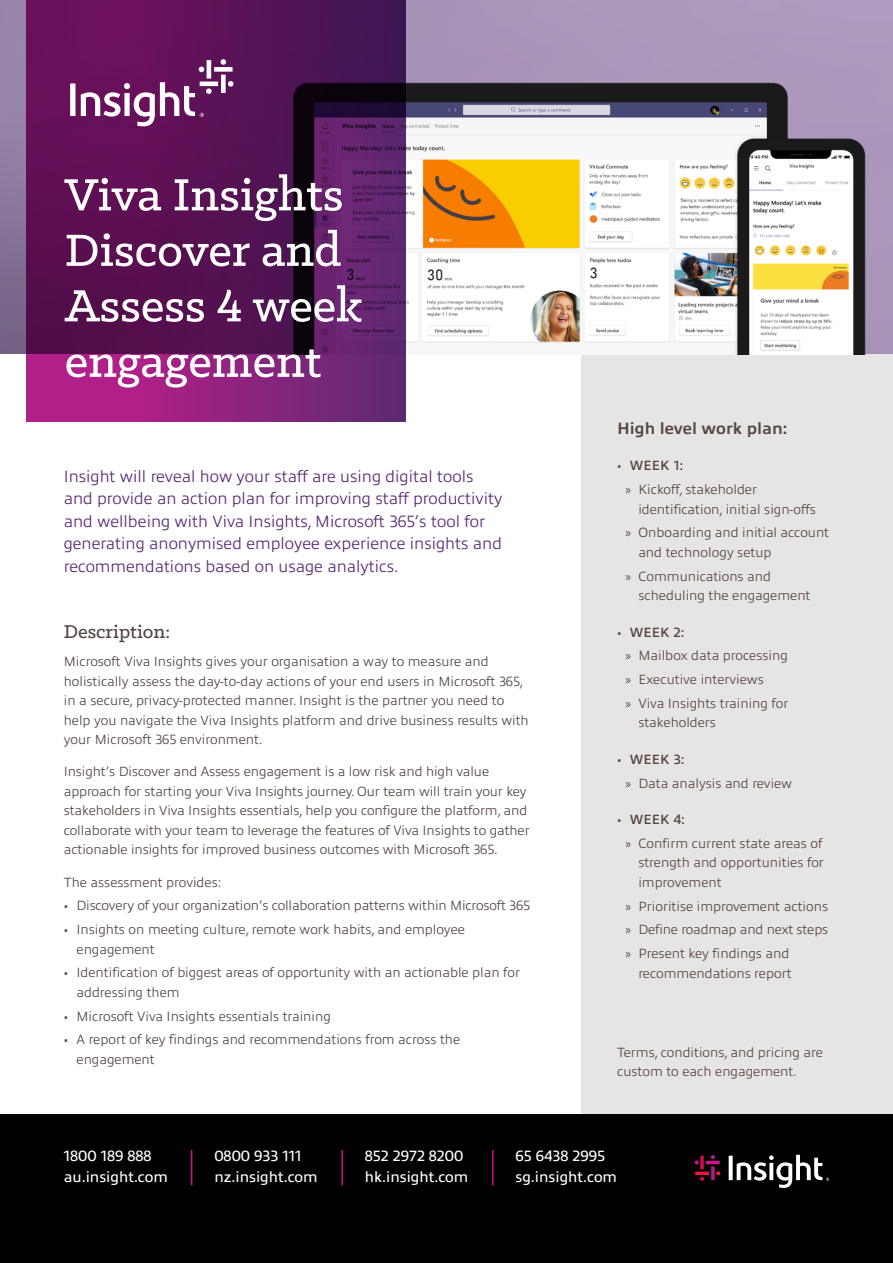
<style>
.page{position:relative;width:893px;height:1263px;background:#fff}
.page>*{position:absolute;margin:0;border:0;box-sizing:border-box;transform-origin:0 0}
.t1{font:500 51px/55.5px "Klinic Slab";color:#fff}
.t2{font:500 21px "Klinic Slab";color:#554742}
.t3{font:300 16.5px/22.5px "Allumi Pro";color:#5b2973}
.t4{font:700 16.5px "Allumi Pro";color:#554742}
.t5{font:15px/21px "Allumi Pro";color:#fff}
.t6{font:300 13.5px/19.5px "Allumi Pro";color:#554742}
.s1{font-weight:600}
.s2{font-family:"Myriad Pro";font-weight:400}
</style>
<div class="page">
<div style="left:581px;top:321px;width:312px;height:942px;background:#e6e5e4"></div>
<div style="left:0;top:1114px;width:893px;height:149px;background:#000"></div>
<img style="left:0;top:0;width:893px;height:354px">
<img style="left:405px;top:81px;width:462px;height:274px">
<svg style="left:26px;top:0;width:379px;height:422px;background:#5f165b"></svg>
<svg style="left:70px;top:59px;width:163px;height:67px"></svg>
<svg style="left:711px;top:1166px;width:4px;height:14px"></svg>
<svg style="left:711px;top:1155px;width:4px;height:4px"></svg>
<svg style="left:700px;top:1156px;width:4px;height:13px"></svg>
<svg style="left:700px;top:1177px;width:4px;height:4px"></svg>
<hr style="left:706px;top:1161px;width:14px;height:3px;background:#d40e8c">
<svg style="left:694px;top:1160px;width:5px;height:4px"></svg>
<svg style="left:695px;top:1171px;width:14px;height:4px"></svg>
<svg style="left:716px;top:1171px;width:4px;height:4px"></svg>
<svg style="left:729px;top:1155px;width:100px;height:33px"></svg>
<hr style="left:191px;top:1150px;width:1px;height:35px;background:#d40e8c">
<hr style="left:341px;top:1150px;width:2px;height:35px;background:#d40e8c">
<hr style="left:492px;top:1150px;width:2px;height:35px;background:#d40e8c">
<h1 class="t1" style="left:65px;top:166px;width:299px">Viva Insights<br>Discover and<br>Assess 4 week engagement</h1>
<p class="t3" style="left:64px;top:464px;width:440px">Insight will reveal how your staff are using digital tools and provide an action plan for improving staff productivity and wellbeing with Viva Insights, Microsoft 365’s tool for generating anonymised employee experience insights and recommendations based on usage analytics.</p>
<h2 class="t2" style="left:64px;top:618px;width:108px">Description:</h2>
<p class="t6" style="left:64px;top:650px;width:466px">Microsoft Viva Insights gives your organisation a way to measure and holistically assess the day-to-day actions of your end users in Microsoft 365, in a secure, privacy-protected manner. Insight is the partner you need to help you navigate the Viva Insights platform and drive business results with your Microsoft 365 environment.</p>
<p class="t6" style="left:64px;top:761px;width:467px">Insight’s Discover and Assess engagement is a low risk and high value approach for starting your Viva Insights journey. Our team will train your key stakeholders in Viva Insights essentials, help you configure the platform, and collaborate with your team to leverage the features of Viva Insights to gather actionable insights for improved business outcomes with Microsoft 365.</p>
<p class="t6" style="left:64px;top:871px;width:159px">The assessment provides:</p>
<p class="t6" style="left:64px;top:895px;width:468px">• Discovery of your organization’s collaboration patterns within Microsoft 365</p>
<p class="t6" style="left:77px;top:918px;width:390px;text-indent:-13px">• Insights on meeting culture, remote work habits, and employee engagement</p>
<p class="t6" style="left:77px;top:962px;width:445px;text-indent:-13px">• Identification of biggest areas of opportunity with an actionable plan for addressing them</p>
<p class="t6" style="left:64px;top:1005px;width:269px">• Microsoft Viva Insights essentials training</p>
<p class="t6" style="left:77px;top:1029px;width:385px;text-indent:-13px">• A report of key findings and recommendations from across the engagement</p>
<p class="t4" style="left:617px;top:416px;width:172px">High level work plan:</p>
<p class="t6" style="left:626px;top:453px;width:133px;line-height:23.7px;text-indent:-9px">• <span class="s1">WEEK 1:<br></span><span class="s2">»</span> Kickoff, stakeholder</p>
<p class="t6" style="left:626px;top:496px;width:205px;line-height:23.7px;text-align:center">identification, initial sign-offs<br><span class="s2">»</span> Onboarding and initial account</p>
<p class="t6" style="left:626px;top:539px;width:147px;line-height:23.7px;text-align:right">and technology setup<br><span class="s2">»</span> Communications and</p>
<p class="t6" style="left:638px;top:584px;width:174px">scheduling the engagement</p>
<p class="t6" style="left:626px;top:619px;width:164px;line-height:23.7px;text-indent:-9px">• <span class="s1">WEEK 2:<br></span><span class="s2">»</span> Mailbox data processing <span class="s2">»</span> Executive interviews<br><span class="s2">»</span> Viva Insights training for</p>
<p class="t6" style="left:638px;top:712px;width:79px">stakeholders</p>
<p class="t6" style="left:626px;top:746px;width:168px;line-height:23.7px;text-indent:-9px">• <span class="s1">WEEK 3:<br></span><span class="s2">»</span> Data analysis and review</p>
<p class="t6" style="left:626px;top:806px;width:198px;line-height:23.7px;text-indent:-9px">• <span class="s1">WEEK 4:<br></span><span class="s2">»</span> Confirm current state areas of</p>
<p class="t6" style="left:638px;top:852px;width:187px">strength and opportunities for improvement</p>
<p class="t6" style="left:626px;top:893px;width:204px;line-height:23.7px;text-align:justify"><span class="s2">»</span> Prioritise improvement actions <span class="s2">»</span> Define roadmap and next steps <span class="s2">»</span> Present key findings and</p>
<p class="t6" style="left:638px;top:962px;width:155px">recommendations report</p>
<p class="t6" style="left:617px;top:1041px;width:207px">Terms, conditions, and pricing are custom to each engagement.</p>
<p class="t5" style="left:64px;top:1144px;width:106px">1800 189 888 au.insight.com</p>
<p class="t5" style="left:214px;top:1144px;width:105px">0800 933 111 nz.insight.com</p>
<p class="t5" style="left:365px;top:1144px;width:105px">852 2972 8200 hk.insight.com</p>
<p class="t5" style="left:515px;top:1144px;width:103px">65 6438 2995 sg.insight.com</p>
</div>
